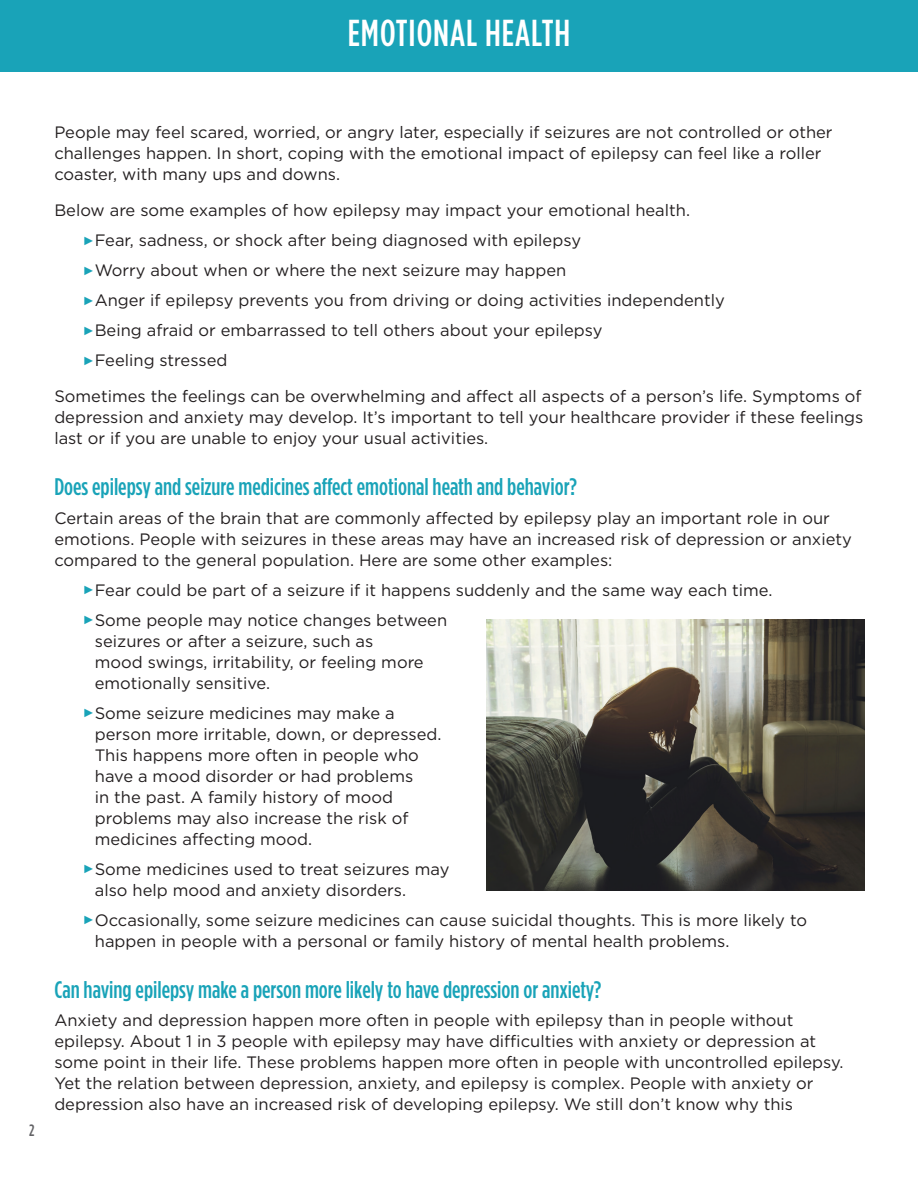
<style>
.page{position:relative;width:918px;height:1188px;background:#fff}
.page>*{position:absolute;margin:0;border:0;box-sizing:border-box;transform-origin:0 0}
.t1{font:500 37.5px "Gotham Condensed";letter-spacing:.025em;color:#fff}
.t2{font:500 24px "Gotham Condensed";color:#19a3b8}
.t3{font:16.5px/21px "Gotham";color:#231f20}
.t4{font:500 16.5px "Gotham Condensed";color:#636366}
.s1{font-family:"Arial";font-weight:700;font-size:12px;color:#19a3b8}
</style>
<div class="page">
<div style="left:0;top:0;width:918px;height:72px;background:#19a3b8"></div>
<img style="left:486px;top:620px;width:378px;height:271px">
<p class="t1" style="left:348px;top:12px;width:224px">EMOTIONAL HEALTH</p>
<p class="t4" style="left:29px;top:1121px;width:7px">2</p>
<p class="t3" style="left:54px;top:122px;width:780px">People may feel scared, worried, or angry later, especially if seizures are not controlled or other challenges happen. In short, coping with the emotional impact of epilepsy can feel like a roller coaster, with many ups and downs.</p>
<p class="t3" style="left:54px;top:200px;width:637px">Below are some examples of how epilepsy may impact your emotional health.</p>
<p class="t3" style="left:83px;top:230px;width:500px"><span class="s1">►</span>Fear, sadness, or shock after being diagnosed with epilepsy</p>
<p class="t3" style="left:83px;top:260px;width:485px"><span class="s1">►</span>Worry about when or where the next seizure may happen</p>
<p class="t3" style="left:83px;top:290px;width:643px"><span class="s1">►</span>Anger if epilepsy prevents you from driving or doing activities independently</p>
<p class="t3" style="left:83px;top:320px;width:521px"><span class="s1">►</span>Being afraid or embarrassed to tell others about your epilepsy</p>
<p class="t3" style="left:83px;top:350px;width:146px"><span class="s1">►</span>Feeling stressed</p>
<p class="t3" style="left:54px;top:386px;width:811px;text-align:justify">Sometimes the feelings can be overwhelming and affect all aspects of a person’s life. Symptoms of depression and anxiety may develop. It’s important to tell your healthcare provider if these feelings last or if you are unable to enjoy your usual activities.</p>
<p class="t2" style="left:54px;top:474px;width:524px">Does epilepsy and seizure medicines affect emotional heath and behavior?</p>
<p class="t3" style="left:54px;top:507px;width:799px">Certain areas of the brain that are commonly affected by epilepsy play an important role in our emotions. People with seizures in these areas may have an increased risk of depression or anxiety compared to the general population. Here are some other examples:</p>
<p class="t3" style="left:83px;top:579px;width:691px"><span class="s1">►</span>Fear could be part of a seizure if it happens suddenly and the same way each time.</p>
<p class="t3" style="left:95px;top:609px;width:354px;text-indent:-12px"><span class="s1">►</span>Some people may notice changes between seizures or after a seizure, such as<br>mood swings, irritability, or feeling more emotionally sensitive.</p>
<p class="t3" style="left:95px;top:702px;width:348px;text-indent:-12px"><span class="s1">►</span>Some seizure medicines may make a person more irritable, down, or depressed.<br>This happens more often in people who have a mood disorder or had problems<br>in the past. A family history of mood problems may also increase the risk of medicines affecting mood.</p>
<p class="t3" style="left:95px;top:858px;width:356px;text-indent:-12px"><span class="s1">►</span>Some medicines used to treat seizures may also help mood and anxiety disorders.</p>
<p class="t3" style="left:95px;top:909px;width:714px;text-indent:-12px"><span class="s1">►</span>Occasionally, some seizure medicines can cause suicidal thoughts. This is more likely to happen in people with a personal or family history of mental health problems.</p>
<p class="t2" style="left:54px;top:976px;width:549px">Can having epilepsy make a person more likely to have depression or anxiety?</p>
<p class="t3" style="left:54px;top:1010px;width:791px">Anxiety and depression happen more often in people with epilepsy than in people without epilepsy. About 1 in 3 people with epilepsy may have difficulties with anxiety or depression at some point in their life. These problems happen more often in people with uncontrolled epilepsy.</p>
<p class="t3" style="left:54px;top:1073px;width:761px">Yet the relation between depression, anxiety, and epilepsy is complex. People with anxiety or depression also have an increased risk of developing epilepsy. We still don’t know why this</p>
</div>
